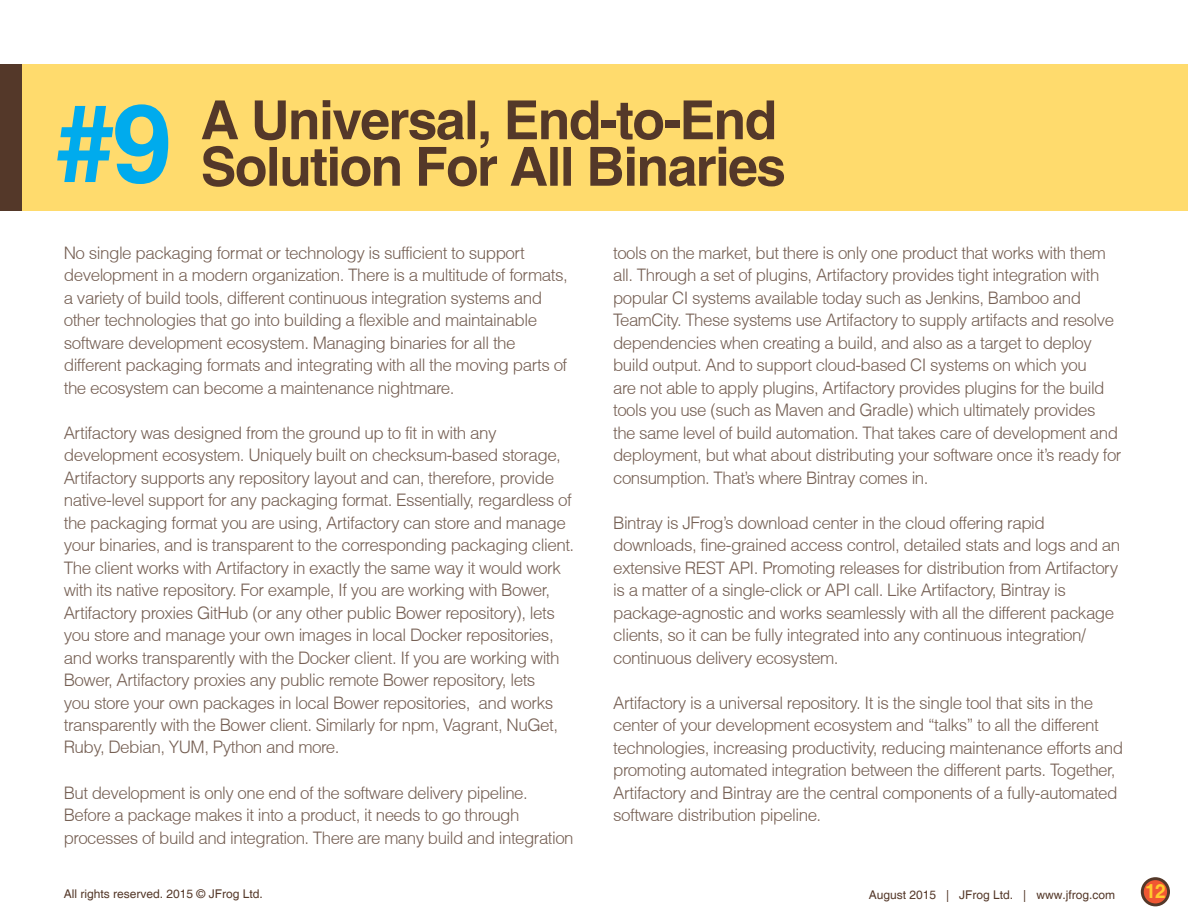
<style>
.page{position:relative;width:1188px;height:918px;background:#fff}
.page>*{position:absolute;margin:0;border:0;box-sizing:border-box;transform-origin:0 0}
.t1{font:700 54px/46.5px "Helvetica";letter-spacing:-.03em;color:#543829;text-align:right}
.t2{font:700 19.35px "Helvetica";color:#ffcc2e}
.t3{font:300 17.25px/22.5px "Helvetica";letter-spacing:-.03em;color:#766054}
.t4{font:12px "Helvetica";color:#543829}
.s1{font-size:108.9px;color:#00abed}
</style>
<div class="page">
<div style="left:0;top:64px;width:1188px;height:147px;background:#ffdb6d"></div>
<div style="left:1142px;top:879px;width:27px;height:26px;background:#f05733;border-radius:50%"></div>
<div style="left:1141px;top:877px;width:29px;height:29px;border:3px solid #543829;border-radius:50%"></div>
<div style="left:0;top:64px;width:21px;height:147px;background:#543829"></div>
<h1 class="t1" style="left:55px;top:100px;width:732px"><span class="s1">#9</span> A Universal, End-to-End<br>Solution For All Binaries</h1>
<p class="t3" style="left:64px;top:241px;width:506px">No single packaging format or technology is sufficient to support development in a modern organization. There is a multitude of formats, a variety of build tools, different continuous integration systems and other technologies that go into building a flexible and maintainable software development ecosystem. Managing binaries for all the different packaging formats and integrating with all the moving parts of the ecosystem can become a maintenance nightmare.</p>
<p class="t3" style="left:64px;top:421px;width:512px">Artifactory was designed from the ground up to fit in with any development ecosystem. Uniquely built on checksum-based storage, Artifactory supports any repository layout and can, therefore, provide native-level support for any packaging format. Essentially, regardless of the packaging format you are using, Artifactory can store and manage your binaries, and is transparent to the corresponding packaging client.<br>The client works with Artifactory in exactly the same way it would work with its native repository. For example, If you are working with Bower, Artifactory proxies GitHub (or any other public Bower repository), lets you store and manage your own images in local Docker repositories, and works transparently with the Docker client. If you are working with Bower, Artifactory proxies any public remote Bower repository, lets<br>you store your own packages in local Bower repositories, and works transparently with the Bower client. Similarly for npm, Vagrant, NuGet, Ruby, Debian, YUM, Python and more.</p>
<p class="t3" style="left:64px;top:781px;width:511px">But development is only one end of the software delivery pipeline.<br>Before a package makes it into a product, it needs to go through processes of build and integration. There are many build and integration</p>
<p class="t3" style="left:613px;top:241px;width:510px">tools on the market, but there is only one product that works with them all. Through a set of plugins, Artifactory provides tight integration with popular CI systems available today such as Jenkins, Bamboo and TeamCity. These systems use Artifactory to supply artifacts and resolve dependencies when creating a build, and also as a target to deploy build output. And to support cloud-based CI systems on which you<br>are not able to apply plugins, Artifactory provides plugins for the build tools you use (such as Maven and Gradle) which ultimately provides the same level of build automation. That takes care of development and deployment, but what about distributing your software once it’s ready for consumption. That’s where Bintray comes in.</p>
<p class="t3" style="left:613px;top:511px;width:509px">Bintray is JFrog’s download center in the cloud offering rapid downloads, fine-grained access control, detailed stats and logs and an extensive REST API. Promoting releases for distribution from Artifactory is a matter of a single-click or API call. Like Artifactory, Bintray is package-agnostic and works seamlessly with all the different package clients, so it can be fully integrated into any continuous integration/ continuous delivery ecosystem.</p>
<p class="t3" style="left:613px;top:691px;width:512px">Artifactory is a universal repository. It is the single tool that sits in the center of your development ecosystem and “talks” to all the different technologies, increasing productivity, reducing maintenance efforts and promoting automated integration between the different parts. Together, Artifactory and Bintray are the central components of a fully-automated software distribution pipeline.</p>
<p class="t4" style="left:64px;top:887px;width:200px">All rights reserved. 2015 © JFrog Ltd.</p>
<p class="t4" style="left:869px;top:888px;width:248px">August 2015 | JFrog Ltd. | www.jfrog.com</p>
<p class="t2" style="left:1145px;top:879px;width:22px">12</p>
</div>
